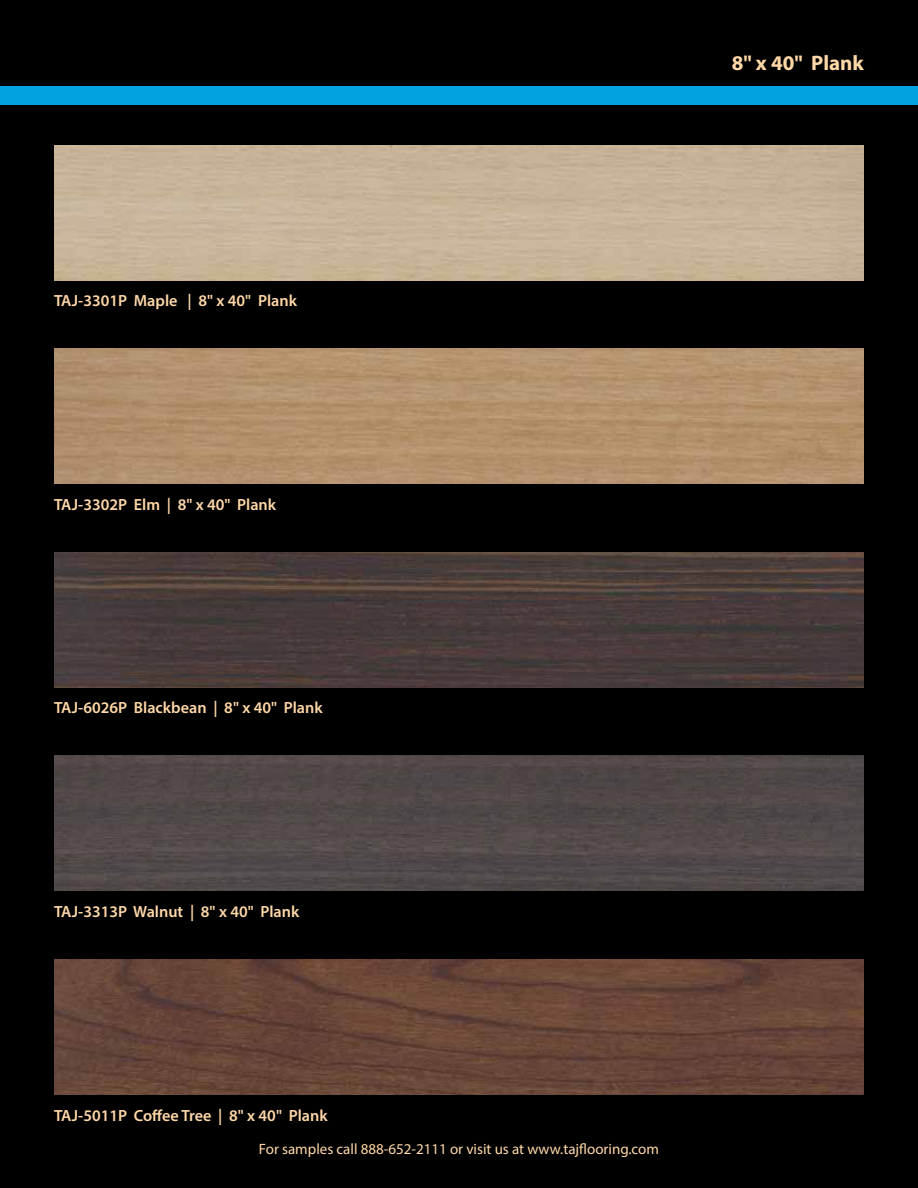
<style>
.page{position:relative;width:918px;height:1188px;background:#000}
.page>*{position:absolute;margin:0;border:0;box-sizing:border-box;transform-origin:0 0}
.t1{font:700 21px "Myriad Pro";color:#ffd8a8}
.t2{font:600 16.2px "Myriad Pro";color:#ffd8a8}
.t3{font:15px "Myriad Pro";color:#ffd8a8}
</style>
<div class="page">
<div style="left:0;top:86px;width:918px;height:19px;background:#00a1df"></div>
<img style="left:54px;top:552px;width:810px;height:135px">
<img style="left:54px;top:960px;width:810px;height:135px">
<img style="left:54px;top:756px;width:810px;height:135px">
<img style="left:54px;top:349px;width:810px;height:135px">
<div style="left:54px;top:146px;width:810px;height:135px;background:#c8b398"></div>
<p class="t1" style="left:732px;top:49px;width:134px">8" x 40" Plank</p>
<p class="t2" style="left:54px;top:290px;width:244px">TAJ-3301P Maple | 8" x 40" Plank</p>
<p class="t2" style="left:54px;top:494px;width:224px">TAJ-3302P Elm | 8" x 40" Plank</p>
<p class="t2" style="left:54px;top:697px;width:270px">TAJ-6026P Blackbean | 8" x 40" Plank</p>
<p class="t2" style="left:54px;top:901px;width:247px">TAJ-3313P Walnut | 8" x 40" Plank</p>
<p class="t2" style="left:54px;top:1105px;width:275px">TAJ-5011P Coffee Tree | 8" x 40" Plank</p>
<p class="t3" style="left:259px;top:1140px;width:402px">For samples call 888-652-2111 or visit us at www.tajflooring.com</p>
</div>
